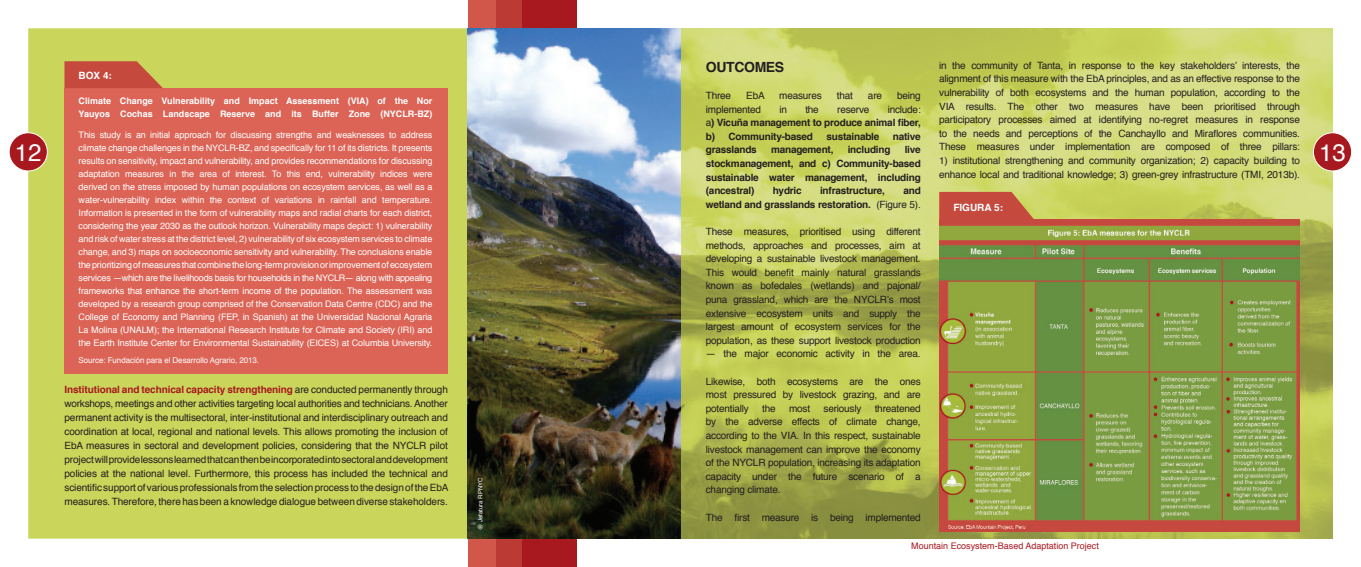
<style>
.page{position:relative;width:1361px;height:567px;background:#fff}
.page>*{position:absolute;margin:0;border:0;box-sizing:border-box;transform-origin:0 0}
.t1{font:24px "Helvetica";color:#fff}
.t2{font:700 14px "Helvetica";letter-spacing:-.025em;color:#231f20}
.t3{font:10px/13.6px "Helvetica";letter-spacing:-.02em;color:#231f20;text-align:justify}
.t4{font:700 10px/13.6px "Helvetica";letter-spacing:-.02em;color:#231f20;text-align:justify}
.t5{font:700 10px "Helvetica";color:#fff}
.t6{font:9px/13px "Helvetica";letter-spacing:-.01em;color:#fff;text-align:justify}
.t7{font:700 9px/13px "Helvetica";color:#fff}
.t8{font:9px "Helvetica";color:#a8181f}
.t9{font:8px "Helvetica";letter-spacing:-.01em;color:#fff}
.t10{font:6px "Helvetica";color:#fff}
.s1{font-weight:400}
.s2{font-weight:700;color:#a8181f}
</style>
<div class="page">
<div style="left:495px;top:0;width:27px;height:567px;background:#bc3a34"></div>
<div style="left:522px;top:0;width:55px;height:567px;background:#a8181f"></div>
<div style="left:468px;top:0;width:27px;height:567px;background:#d1574a"></div>
<div style="left:28px;top:28px;width:440px;height:511px;background:#c9d55b"></div>
<img style="left:680px;top:28px;width:652px;height:511px">
<img style="left:468px;top:28px;width:212px;height:511px">
<div style="left:9px;top:133px;width:38px;height:38px;background:#a8181f;border-radius:50%"></div>
<div style="left:9px;top:132px;width:39px;height:39px;border:1px solid #fff;border-radius:50%"></div>
<div style="left:1313px;top:133px;width:38px;height:38px;background:#a8181f;border-radius:50%"></div>
<div style="left:1313px;top:132px;width:39px;height:39px;border:1px solid #fff;border-radius:50%"></div>
<div style="left:64px;top:88px;width:384px;height:285px;background:#db6456"></div>
<svg style="left:64px;top:61px;width:99px;height:27px;background:#c65d42"></svg>
<svg style="left:939px;top:192px;width:99px;height:27px;background:#c75f44"></svg>
<img style="left:939px;top:219px;width:360px;height:312px">
<p class="t3" style="left:939px;top:59px;width:362px">in the community of Tanta, in response to the key stakeholders’ interests, the alignment of this measure with the EbA principles, and as an effective response to the vulnerability of both ecosystems and the human population, according to the VIA results. The other two measures have been prioritised through participatory processes aimed at identifying no-regret measures in response to the needs and perceptions of the Canchayllo and Miraflores communities.<br>These measures under implementation are composed of three pillars:</p>
<p class="t3" style="left:939px;top:154px;width:362px">1) institutional strengthening and community organization; 2) capacity building to enhance local and traditional knowledge; 3) green-grey infrastructure (TMI, 2013b).</p>
<p class="t5" style="left:953px;top:200px;width:51px">FIGURA 5:</p>
<h2 class="t2" style="left:706px;top:56px;width:80px">OUTCOMES</h2>
<p class="t3" style="left:706px;top:89px;width:27px">Three</p>
<p class="t3" style="left:746px;top:89px;width:20px">EbA</p>
<p class="t3" style="left:779px;top:89px;width:44px">measures</p>
<p class="t3" style="left:837px;top:89px;width:18px">that</p>
<p class="t3" style="left:868px;top:89px;width:16px">are</p>
<p class="t3" style="left:897px;top:89px;width:25px">being</p>
<p class="t3" style="left:706px;top:103px;width:57px">implemented</p>
<p class="t3" style="left:779px;top:103px;width:9px">in</p>
<p class="t3" style="left:805px;top:103px;width:15px">the</p>
<p class="t3" style="left:837px;top:103px;width:34px">reserve</p>
<p class="t5" style="left:79px;top:67px;width:35px">BOX 4:</p>
<p class="t7" style="left:79px;top:94px;width:355px">Climate Change Vulnerability and Impact Assessment (VIA) of the Nor<br>Yauyos Cochas Landscape Reserve and its Buffer Zone (NYCLR-BZ)</p>
<p class="t6" style="left:79px;top:129px;width:355px">This study is an initial approach for discussing strengths and weaknesses to address climate change challenges in the NYCLR-BZ, and specifically for 11 of its districts. It presents results on sensitivity, impact and vulnerability, and provides recommendations for discussing adaptation measures in the area of interest. To this end, vulnerability indices were derived on the stress imposed by human populations on ecosystem services, as well as a water-vulnerability index within the context of variations in rainfall and temperature.<br>Information is presented in the form of vulnerability maps and radial charts for each district, considering the year 2030 as the outlook horizon. Vulnerability maps depict: 1) vulnerability and risk of water stress at the district level, 2) vulnerability of six ecosystem services to climate change, and 3) maps on socioeconomic sensitivity and vulnerability. The conclusions enable the prioritizing of measures that combine the long-term provision or improvement of ecosystem services —which are the livelihoods basis for households in the NYCLR— along with appealing frameworks that enhance the short-term income of the population. The assessment was developed by a research group comprised of the Conservation Data Centre (CDC) and the College of Economy and Planning (FEP, in Spanish) at the Universidad Nacional Agraria La Molina (UNALM); the International Research Institute for Climate and Society (IRI) and the Earth Institute Center for Environmental Sustainability (EICES) at Columbia University.</p>
<p class="t9" style="left:79px;top:354px;width:182px">Source: Fundación para el Desarrollo Agrario, 2013.</p>
<p class="t4" style="left:706px;top:102px;width:216px;text-indent:182px"><span class="s1">include: a</span>) Vicuña management to produce animal fiber, b) Community-based</p>
<p class="t4" style="left:826px;top:130px;width:55px">sustainable</p>
<p class="t4" style="left:893px;top:130px;width:29px">native</p>
<h1 class="t1" style="left:15px;top:134px;width:28px">12</h1>
<h1 class="t1" style="left:1319px;top:134px;width:28px">13</h1>
<p class="t4" style="left:706px;top:143px;width:52px">grasslands</p>
<p class="t4" style="left:771px;top:143px;width:64px">management,</p>
<p class="t4" style="left:847px;top:143px;width:44px">including</p>
<p class="t4" style="left:706px;top:143px;width:216px;text-indent:199px">live stockmanagement, and c) Community-based sustainable water management, including (ancestral)</p>
<p class="t4" style="left:773px;top:184px;width:31px">hydric</p>
<p class="t4" style="left:820px;top:184px;width:66px">infrastructure,</p>
<p class="t4" style="left:706px;top:184px;width:216px;text-align:right">and<br>wetland and grasslands restoration. <span class="s1">(Figure 5).</span></p>
<p class="t3" style="left:706px;top:225px;width:216px">These measures, prioritised using different methods, approaches and processes, aim at developing a sustainable livestock management.<br>This would benefit mainly natural grasslands known as bofedales (wetlands) and pajonal/ puna grassland, which are the NYCLR’s most extensive ecosystem units and supply the largest amount of ecosystem services for the population, as these support livestock production</p>
<p class="t3" style="left:706px;top:347px;width:216px">— the major economic activity in the area.</p>
<p class="t3" style="left:706px;top:375px;width:216px">Likewise, both ecosystems are the ones most pressured by livestock grazing, and are potentially</p>
<p class="t3" style="left:64px;top:382px;width:385px;line-height:14px"><span class="s2">Institutional and technical capacity strengthening</span> are conducted permanently through workshops, meetings and other activities targeting local authorities and technicians. Another permanent activity is the multisectoral, inter-institutional and interdisciplinary outreach and coordination at local, regional and national levels. This allows promoting the inclusion of EbA measures in sectoral and development policies, considering that the NYCLR pilot project will provide lessons learned that can then be incorporated into sectoral and development policies at the national level. Furthermore, this process has included the technical and scientific support of various professionals from the selection process to the design of the EbA measures. Therefore, there has been a knowledge dialogue between diverse stakeholders.</p>
<p class="t3" style="left:706px;top:402px;width:216px;text-indent:169px">threatened by the adverse effects of climate change, according to the VIA. In this respect, sustainable livestock management can improve the economy of the NYCLR population, increasing its adaptation capacity under the future scenario of a changing climate.</p>
<p class="t3" style="left:706px;top:511px;width:216px">The first measure is being implemented</p>
<p class="t3" style="left:762px;top:402px;width:15px">the</p>
<p class="t3" style="left:789px;top:402px;width:23px">most</p>
<p class="t3" style="left:823px;top:402px;width:39px">seriously</p>
<p class="t10" style="left:476px;top:530px;width:54px;rotate:-90deg">@ Jefatura RPNYC</p>
<p class="t8" style="left:911px;top:539px;width:189px">Mountain Ecosystem-Based Adaptation Project</p>
</div>
